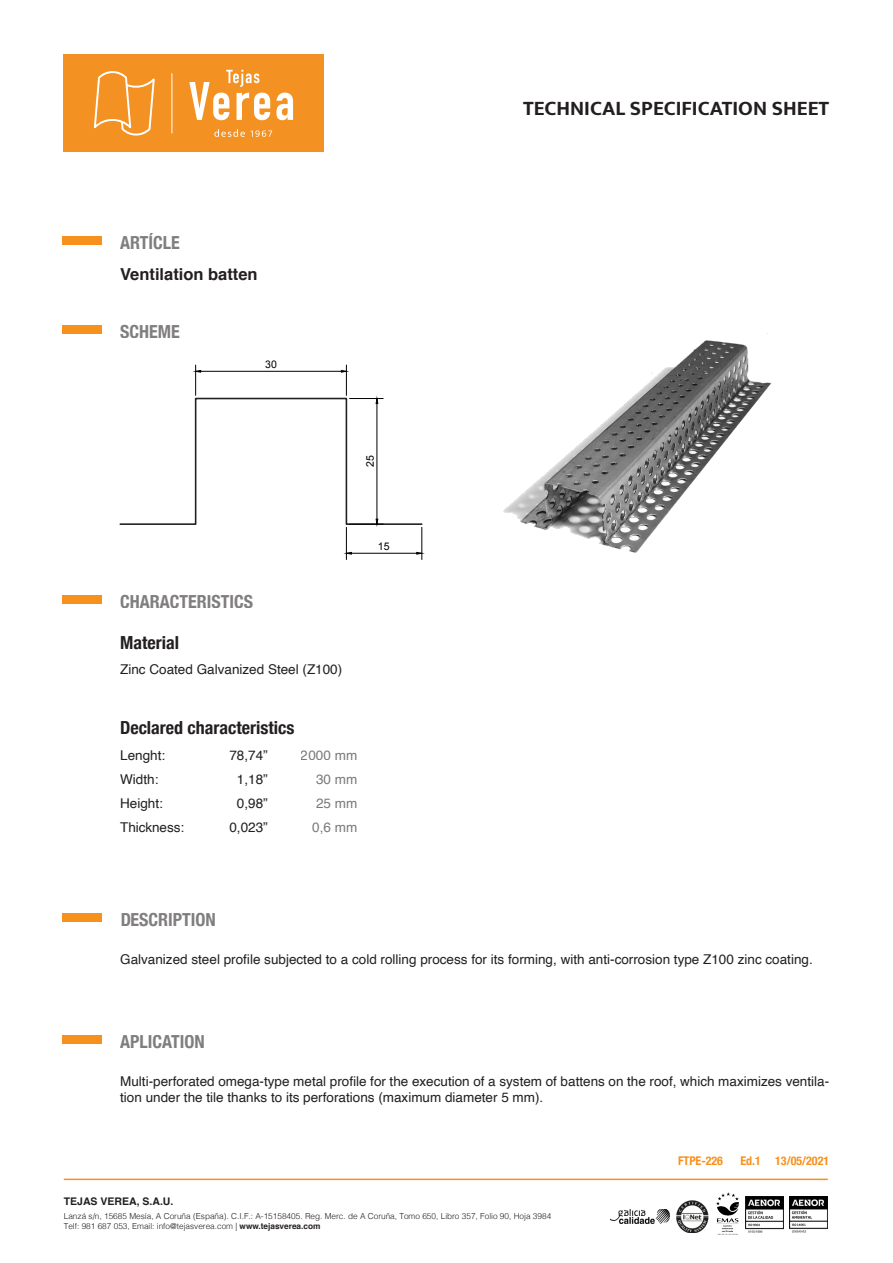
<style>
.page{position:relative;width:893px;height:1263px;background:#fff}
.page>*{position:absolute;margin:0;border:0;box-sizing:border-box;transform-origin:0 0}
.t1{font:700 21px "Mukta";color:#231f20}
.t2{font:700 condensed 18px "Helvetica Neue";color:#231f20}
.t3{font:700 16.5px "Helvetica";color:#231f20}
.t4{font:13.5px/16.2px "Helvetica";color:#231f20}
.t5{font:700 condensed 12px "Helvetica Neue";color:#f6911e}
.t6{font:700 10.5px "Helvetica";color:#231f20}
.t7{font:10.5px "Arial";color:#000}
.t8{font:300 8.25px "Helvetica";color:#231f20}
.s1{font-weight:700}
</style>
<div class="page">
<hr style="left:64px;top:1178px;width:764px;height:2px;background:#f6911e">
<img style="left:746px;top:1197px;width:38px;height:36px">
<img style="left:790px;top:1197px;width:38px;height:36px">
<img style="left:716px;top:1192px;width:22px;height:43px">
<img style="left:676px;top:1200px;width:32px;height:32px">
<img style="left:611px;top:1209px;width:59px;height:14px">
<div style="left:64px;top:54px;width:260px;height:97px;background:#f39123"></div>
<svg style="left:93px;top:71px;width:62px;height:65px"></svg>
<hr style="left:172px;top:73px;width:1px;height:60px;background:#fff">
<svg style="left:214px;top:129px;width:31px;height:8px"></svg>
<svg style="left:251px;top:130px;width:21px;height:7px"></svg>
<svg style="left:189px;top:70px;width:81px;height:50px"></svg>
<svg style="left:276px;top:93px;width:17px;height:27px"></svg>
<div style="left:62px;top:236px;width:39px;height:9px;background:#f6911e"></div>
<div style="left:62px;top:325px;width:39px;height:8px;background:#f6911e"></div>
<img style="left:503px;top:333px;width:269px;height:220px">
<hr style="left:195px;top:365px;width:1px;height:30px;background:#000">
<hr style="left:346px;top:365px;width:1px;height:30px;background:#000">
<hr style="left:201px;top:371px;width:140px;height:1px;background:#000">
<svg style="left:195px;top:370px;width:6px;height:3px"></svg>
<svg style="left:341px;top:370px;width:6px;height:3px"></svg>
<svg style="left:119px;top:397px;width:304px;height:129px"></svg>
<hr style="left:346px;top:527px;width:1px;height:32px;background:#000">
<hr style="left:422px;top:527px;width:1px;height:32px;background:#000">
<hr style="left:351px;top:553px;width:66px;height:1px;background:#000">
<svg style="left:346px;top:552px;width:6px;height:3px"></svg>
<svg style="left:416px;top:552px;width:7px;height:3px"></svg>
<div style="left:62px;top:595px;width:39px;height:8px;background:#f6911e"></div>
<div style="left:62px;top:913px;width:39px;height:8px;background:#f6911e"></div>
<div style="left:62px;top:1035px;width:39px;height:9px;background:#f6911e"></div>
<h2 class="t2" style="left:120px;top:228px;width:61px">ARTÍCLE</h2>
<p class="t3" style="left:120px;top:261px;width:139px">Ventilation batten</p>
<h2 class="t2" style="left:120px;top:316px;width:61px">SCHEME</h2>
<p class="t7" style="left:265px;top:357px;width:13px">30</p>
<p class="t7" style="left:363px;top:467px;width:13px;rotate:-90deg">25</p>
<h2 class="t2" style="left:120px;top:586px;width:134px">CHARACTERISTICS</h2>
<p class="t2" style="left:120px;top:627px;width:60px">Material</p>
<p class="t4" style="left:120px;top:662px;width:224px">Zinc Coated Galvanized Steel (Z100)</p>
<p class="t2" style="left:120px;top:713px;width:176px">Declared characteristics</p>
<p class="t4" style="left:120px;top:747px;width:47px">Lenght:</p>
<p class="t4" style="left:229px;top:747px;width:40px">78,74”</p>
<p class="t4" style="left:301px;top:747px;width:58px">2000 mm</p>
<p class="t4" style="left:316px;top:795px;width:43px">25 mm</p>
<p class="t4" style="left:120px;top:771px;width:40px">Width:</p>
<p class="t4" style="left:237px;top:771px;width:32px">1,18”</p>
<p class="t4" style="left:316px;top:771px;width:43px">30 mm</p>
<p class="t4" style="left:312px;top:819px;width:47px">0,6 mm</p>
<p class="t4" style="left:120px;top:795px;width:44px">Height:</p>
<p class="t4" style="left:237px;top:795px;width:32px">0,98”</p>
<p class="t4" style="left:120px;top:819px;width:66px">Thickness:</p>
<p class="t4" style="left:229px;top:819px;width:40px">0,023”</p>
<p class="t7" style="left:378px;top:539px;width:13px">15</p>
<h2 class="t2" style="left:120px;top:904px;width:97px">DESCRIPTION</h2>
<p class="t1" style="left:523px;top:95px;width:308px">TECHNICAL SPECIFICATION SHEET</p>
<p class="t4" style="left:120px;top:951px;width:694px">Galvanized steel profile subjected to a cold rolling process for its forming, with anti-corrosion type Z100 zinc coating.</p>
<h2 class="t2" style="left:120px;top:1027px;width:86px">APLICATION</h2>
<p class="t4" style="left:120px;top:1074px;width:710px">Multi-perforated omega-type metal profile for the execution of a system of battens on the roof, which maximizes ventila&shy;tion under the tile thanks to its perforations (maximum diameter 5 mm).</p>
<p class="t6" style="left:64px;top:1193px;width:111px">TEJAS VEREA, S.A.U.</p>
<p class="t8" style="left:64px;top:1209px;width:489px">Lanzá s/n, 15685 Mesía, A Coruña (España). C.I.F.: A-15158405. Reg. Merc. de A Coruña, Tomo 650, Libro 357, Folio 90, Hoja 3984</p>
<p class="t8" style="left:64px;top:1219px;width:258px">Telf: 981 687 053, Email: info@tejasverea.com | <span class="s1">www.tejasverea.com</span></p>
<p class="t5" style="left:678px;top:1151px;width:47px">FTPE-226</p>
<p class="t5" style="left:740px;top:1151px;width:90px">Ed.1 13/05/2021</p>
</div>
